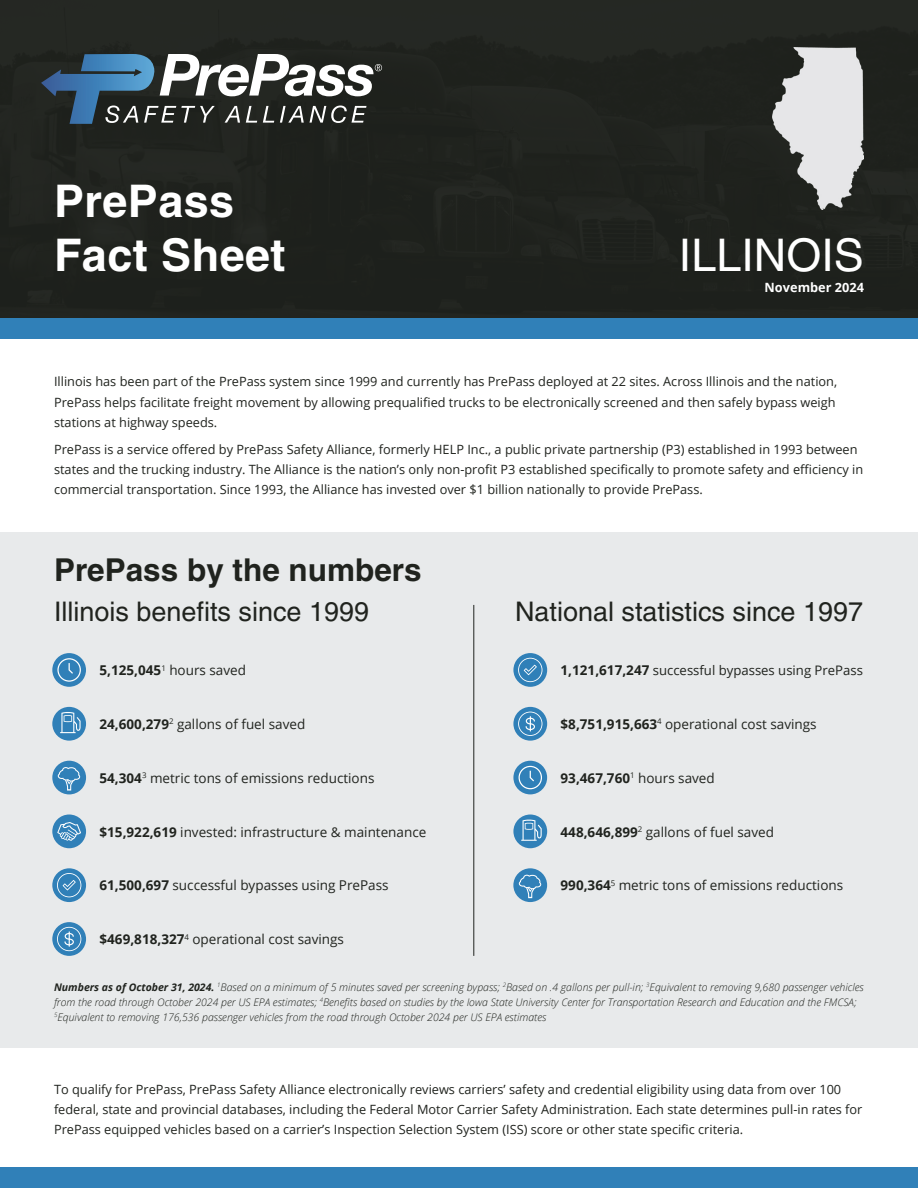
<style>
.page{position:relative;width:918px;height:1188px;background:#fff}
.page>*{position:absolute;margin:0;border:0;box-sizing:border-box;transform-origin:0 0}
.t1{font:700 45px "Helvetica";letter-spacing:.01em;color:#fff}
.t2{font:45px "Helvetica";color:#fff}
.t3{font:700 31.5px "Helvetica";color:#20231e}
.t4{font:27px "Helvetica";color:#20231e}
.t5{font:13.5px "Open Sans";color:#20231e}
.t6{font:700 13.5px "Open Sans";color:#20231e}
.t7{font:13.2px "Open Sans";color:#20231e}
.t8{font:12.75px/20.2px "Open Sans";color:#20231e}
.t9{font:700 12.75px "Open Sans";color:#fff}
.t10{font:italic 300 10.5px/15px "Open Sans";color:#20231e}
.s1{font-weight:700}
.s2{font-weight:700;font-size:13.5px}
.s3{font-weight:400}
</style>
<div class="page">
<div style="left:0;top:532px;width:918px;height:516px;background:#e8eaeb"></div>
<hr style="left:473px;top:605px;width:1px;height:351px;background:#20231e">
<div style="left:0;top:0;width:918px;height:319px;background:#1f221e"></div>
<div style="left:0;top:1168px;width:918px;height:20px;background:#3080b8"></div>
<div style="left:0;top:319px;width:918px;height:20px;background:#3080b8"></div>
<img style="left:772px;top:47px;width:91px;height:162px">
<svg style="left:41px;top:54px;width:341px;height:70px"></svg>
<div style="left:42px;top:169px;width:257px;height:117px;background:#20231e"></div>
<div style="left:668px;top:224px;width:209px;height:62px;background:#20231e"></div>
<div style="left:513px;top:815px;width:34px;height:33px;background:#3080b8;border-radius:50%"></div>
<svg style="left:521px;top:819px;width:21px;height:22px"></svg>
<div style="left:513px;top:761px;width:34px;height:33px;background:#3080b8;border-radius:50%"></div>
<svg style="left:519px;top:766px;width:23px;height:23px"></svg>
<div style="left:513px;top:868px;width:34px;height:34px;background:#3080b8;border-radius:50%"></div>
<svg style="left:519px;top:875px;width:22px;height:23px"></svg>
<svg style="left:513px;top:653px;width:34px;height:34px"></svg>
<svg style="left:518px;top:658px;width:24px;height:24px"></svg>
<svg style="left:513px;top:707px;width:34px;height:34px"></svg>
<svg style="left:518px;top:712px;width:24px;height:24px"></svg>
<div style="left:52px;top:707px;width:34px;height:34px;background:#3080b8;border-radius:50%"></div>
<svg style="left:60px;top:712px;width:21px;height:21px"></svg>
<div style="left:52px;top:653px;width:34px;height:34px;background:#3080b8;border-radius:50%"></div>
<svg style="left:57px;top:658px;width:24px;height:24px"></svg>
<div style="left:52px;top:761px;width:34px;height:33px;background:#3080b8;border-radius:50%"></div>
<svg style="left:58px;top:767px;width:22px;height:24px"></svg>
<svg style="left:52px;top:868px;width:34px;height:34px"></svg>
<svg style="left:57px;top:873px;width:24px;height:24px"></svg>
<div style="left:52px;top:815px;width:34px;height:33px;background:#3080b8;border-radius:50%"></div>
<svg style="left:57px;top:822px;width:24px;height:19px"></svg>
<svg style="left:52px;top:922px;width:34px;height:34px"></svg>
<svg style="left:57px;top:927px;width:24px;height:24px"></svg>
<p class="t1" style="left:54px;top:174px;width:182px">PrePass</p>
<p class="t1" style="left:54px;top:228px;width:233px">Fact Sheet</p>
<p class="t2" style="left:679px;top:229px;width:187px">ILLINOIS</p>
<p class="t9" style="left:765px;top:278px;width:101px">November 2024</p>
<p class="t8" style="left:54px;top:371px;width:785px">Illinois has been part of the PrePass system since 1999 and currently has PrePass deployed at 22 sites. Across Illinois and the nation,<br>PrePass helps facilitate freight movement by allowing prequalified trucks to be electronically screened and then safely bypass weigh stations at highway speeds.</p>
<p class="t8" style="left:54px;top:439px;width:811px">PrePass is a service offered by PrePass Safety Alliance, formerly HELP Inc., a public private partnership (P3) established in 1993 between states and the trucking industry. The Alliance is the nation’s only non-profit P3 established specifically to promote safety and efficiency in commercial transportation. Since 1993, the Alliance has invested over $1 billion nationally to provide PrePass.</p>
<p class="t3" style="left:54px;top:551px;width:369px">PrePass by the numbers</p>
<p class="t4" style="left:54px;top:596px;width:317px">Illinois benefits since 1999</p>
<p class="t4" style="left:515px;top:596px;width:350px">National statistics since 1997</p>
<p class="t5" style="left:100px;top:661px;width:148px"><span class="s1">5,125,045</span><sup>1</sup> hours saved</p>
<p class="t7" style="left:561px;top:661px;width:304px"><span class="s2">1,121,617,247</span> successful bypasses using PrePass</p>
<p class="t5" style="left:100px;top:715px;width:207px"><span class="s1">24,600,279</span><sup>2</sup> gallons of fuel saved</p>
<p class="t5" style="left:561px;top:715px;width:258px"><span class="s1">$8,751,915,663</span><sup>4</sup> operational cost savings</p>
<p class="t5" style="left:100px;top:769px;width:276px"><span class="s1">54,304</span><sup>3</sup> metric tons of emissions reductions</p>
<p class="t6" style="left:561px;top:768px;width:156px">93,467,760<sup>1</sup> <span class="s3">hours saved</span></p>
<p class="t5" style="left:100px;top:822px;width:328px"><span class="s1">$15,922,619</span> invested: infrastructure &amp; maintenance</p>
<p class="t5" style="left:561px;top:822px;width:215px"><span class="s1">448,646,899</span><sup>2</sup> gallons of fuel saved</p>
<p class="t5" style="left:100px;top:876px;width:291px"><span class="s1">61,500,697</span> successful bypasses using PrePass</p>
<p class="t5" style="left:561px;top:876px;width:284px"><span class="s1">990,364</span><sup>5</sup> metric tons of emissions reductions</p>
<p class="t5" style="left:100px;top:930px;width:246px"><span class="s1">$469,818,327</span><sup>4</sup> operational cost savings</p>
<p class="t10" style="left:54px;top:979px;width:811px"><span class="s1">Numbers as of October 31, 2024.</span> <sup>1</sup>Based on a minimum of 5 minutes saved per screening bypass; <sup>2</sup>Based on .4 gallons per pull-in; <sup>3</sup>Equivalent to removing 9,680 passenger vehicles from the road through October 2024 per US EPA estimates; <sup>4</sup>Benefits based on studies by the Iowa State University Center for Transportation Research and Education and the FMCSA;<br><sup>5</sup>Equivalent to removing 176,536 passenger vehicles from the road through October 2024 per US EPA estimates</p>
<p class="t8" style="left:54px;top:1078px;width:810px">To qualify for PrePass, PrePass Safety Alliance electronically reviews carriers’ safety and credential eligibility using data from over 100 federal, state and provincial databases, including the Federal Motor Carrier Safety Administration. Each state determines pull-in rates for<br>PrePass equipped vehicles based on a carrier’s Inspection Selection System (ISS) score or other state specific criteria.</p>
</div>
